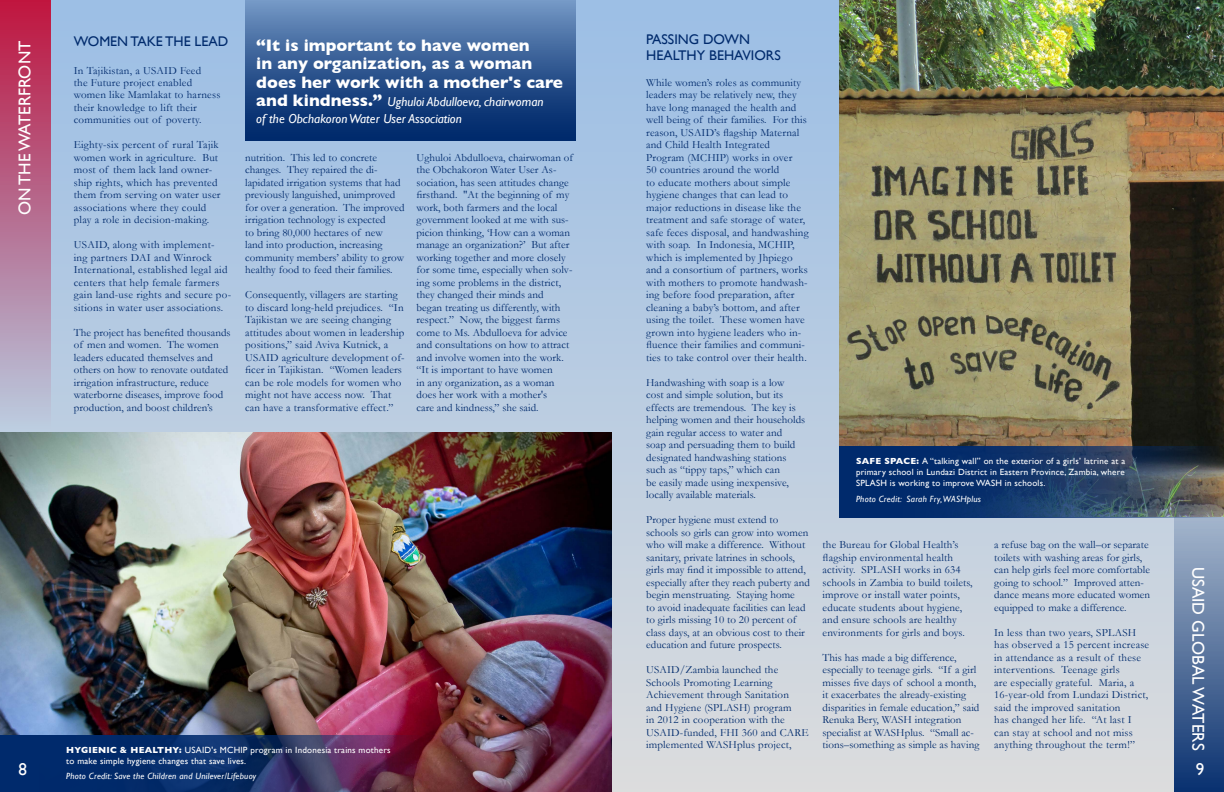
<style>
.page{position:relative;width:1224px;height:792px;background:#fff}
.page>*{position:absolute;margin:0;border:0;box-sizing:border-box;transform-origin:0 0}
.t1{font:17.1px "Gill Sans";color:#fff}
.t2{font:700 17px/18.5px "Gill Sans";color:#fff}
.t3{font:14px/16px "Gill Sans";color:#002a6c}
.t4{font:italic 13px/17px "Gill Sans";color:#fff}
.t5{font:11px/12.5px "Garamond";letter-spacing:.005em;color:#002a6c}
.t6{font:11px/12.5px "Garamond";letter-spacing:.025em;color:#002a6c}
.t7{font:9px/11px "Gill Sans";letter-spacing:.025em;color:#fff}
.t8{font:italic 9px "Gill Sans";letter-spacing:.025em;color:#fff}
.s1{font-weight:700;font-style:normal;font-size:17px}
.s2{font-weight:700}
</style>
<div class="page">
<div style="left:0;top:0;width:1224px;height:792px;background:linear-gradient(to bottom,#9abee5,#dbdcdd)"></div>
<img style="left:0;top:432px;width:612px;height:360px">
<svg style="left:0;top:736px;width:423px;height:56px;background:#212d63"></svg>
<svg style="left:0;top:0;width:51px;height:535px;background:#a66d88"></svg>
<img style="left:840px;top:0;width:384px;height:446px">
<svg style="left:1174px;top:378px;width:50px;height:414px;background:#4b6181"></svg>
<svg style="left:839px;top:446px;width:385px;height:72px;background:#1f3c66"></svg>
<div style="left:245px;top:0;width:331px;height:141px;background:linear-gradient(to bottom,#6f94c1,#001f63)"></div>
<h1 class="t1" style="left:15px;top:215px;width:176px;rotate:-90deg">ON THE WATERFRONT</h1>
<p class="t3" style="left:74px;top:33px;width:156px">WOMEN TAKE THE LEAD</p>
<p class="t5" style="left:74px;top:64px;width:148px">In Tajikistan, a USAID Feed<br>the Future project enabled women like Mamlakat to harness their knowledge to lift their communities out of poverty.</p>
<p class="t5" style="left:74px;top:139px;width:148px">Eighty-six percent of rural Tajik women work in agriculture. But most of them lack land owner&shy;ship rights, which has prevented them from serving on water user associations where they could play a role in decision-making.</p>
<p class="t6" style="left:74px;top:239px;width:159px">USAID, along with implement-<br>ing partners DAI and Winrock International, established legal aid centers that help female farmers gain land-use rights and secure po&shy;sitions in water user associations.</p>
<p class="t5" style="left:74px;top:326px;width:158px">The project has benefited thousands of men and women. The women leaders educated themselves and others on how to renovate outdated irrigation infrastructure, reduce waterborne diseases, improve food production, and boost children’s</p>
<p class="t2" style="left:256px;top:35px;width:308px">“It is important to have women<br>in any organization, as a woman does her work with a mother's care</p>
<p class="t4" style="left:256px;top:93px;width:289px"><span class="s1">and kindness.”</span> Ughuloi Abdulloeva, chairwoman of the Obchakoron Water User Association</p>
<p class="t5" style="left:245px;top:151px;width:133px">nutrition. This led to concrete</p>
<p class="t5" style="left:417px;top:151px;width:158px">Ughuloi Abdulloeva, chairwoman of</p>
<p class="t5" style="left:245px;top:164px;width:134px">changes. They repaired the di-</p>
<p class="t5" style="left:417px;top:164px;width:141px">the Obchakoron Water User As-</p>
<p class="t5" style="left:245px;top:176px;width:157px">lapidated irrigation systems that had</p>
<p class="t5" style="left:417px;top:176px;width:154px">sociation, has seen attitudes change</p>
<p class="t5" style="left:245px;top:189px;width:152px">previously languished, unimproved</p>
<p class="t5" style="left:245px;top:189px;width:326px;text-indent:171px">firsthand. "At the beginning of my for over a generation. The improved work, both farmers and the local irrigation technology is expected</p>
<p class="t5" style="left:417px;top:214px;width:154px">government looked at me with sus-</p>
<p class="t5" style="left:245px;top:226px;width:139px">to bring 80,000 hectares of new</p>
<p class="t5" style="left:417px;top:226px;width:155px">picion thinking, ‘How can a woman</p>
<p class="t5" style="left:245px;top:239px;width:139px">land into production, increasing</p>
<p class="t5" style="left:245px;top:239px;width:326px;text-indent:171px">manage an organization?’ But after community members’ ability to grow working together and more closely healthy food to feed their families.</p>
<p class="t5" style="left:417px;top:264px;width:158px">for some time, especially when solv&shy;ing some problems in the district,</p>
<p class="t5" style="left:245px;top:288px;width:317px;text-indent:171px">they changed their minds and<br>to discard long-held prejudices. “In began treating us differently, with<br>Tajikistan we are seeing changing</p>
<p class="t5" style="left:245px;top:289px;width:154px">Consequently, villagers are starting</p>
<p class="t5" style="left:245px;top:313px;width:324px;text-indent:171px">respect.” Now, the biggest farms attitudes about women in leadership come to Ms. Abdulloeva for advice positions,” said Aviva Kutnick, a</p>
<p class="t5" style="left:245px;top:338px;width:326px;text-indent:171px">and consultations on how to attract<br>USAID agriculture development of- and involve women into the work. ficer in Tajikistan. “Women leaders</p>
<p class="t5" style="left:417px;top:363px;width:138px">“It is important to have women</p>
<p class="t5" style="left:245px;top:376px;width:158px">can be role models for women who</p>
<p class="t5" style="left:417px;top:376px;width:139px">in any organization, as a woman</p>
<p class="t5" style="left:245px;top:389px;width:148px">might not have access now. That</p>
<p class="t5" style="left:417px;top:388px;width:132px">does her work with a mother's</p>
<p class="t5" style="left:245px;top:401px;width:150px">can have a transformative effect.”</p>
<p class="t5" style="left:417px;top:401px;width:124px">care and kindness,” she said.</p>
<h1 class="t1" style="left:19px;top:759px;width:10px">8</h1>
<p class="t7" style="left:66px;top:744px;width:326px"><span class="s2">HYGIENIC &amp; HEALTHY:</span> USAID's MCHIP program in Indonesia trains mothers to make simple hygiene changes that save lives.</p>
<p class="t8" style="left:66px;top:771px;width:191px">Photo Credit: Save the Children and Unilever/Lifebuoy</p>
<p class="t3" style="left:646px;top:31px;width:136px">PASSING DOWN<br>HEALTHY BEHAVIORS</p>
<p class="t5" style="left:646px;top:76px;width:164px">While women’s roles as community leaders may be relatively new, they have long managed the health and well being of their families. For this reason, USAID’s flagship Maternal and Child Health Integrated Program (MCHIP) works in over<br>50 countries around the world<br>to educate mothers about simple hygiene changes that can lead to major reductions in disease like the treatment and safe storage of water, safe feces disposal, and handwashing with soap. In Indonesia, MCHIP, which is implemented by Jhpiego and a consortium of partners, works with mothers to promote handwash&shy;ing before food preparation, after cleaning a baby’s bottom, and after using the toilet. These women have grown into hygiene leaders who in&shy;fluence their families and communi&shy;ties to take control over their health.</p>
<p class="t5" style="left:646px;top:376px;width:161px">Handwashing with soap is a low<br>cost and simple solution, but its effects are tremendous. The key is helping women and their households gain regular access to water and<br>soap and persuading them to build designated handwashing stations such as “tippy taps,” which can<br>be easily made using inexpensive, locally available materials.</p>
<p class="t5" style="left:646px;top:514px;width:165px">Proper hygiene must extend to schools so girls can grow into women who will make a difference. Without sanitary, private latrines in schools, girls may find it impossible to attend, especially after they reach puberty and begin menstruating. Staying home<br>to avoid inadequate facilities can lead to girls missing 10 to 20 percent of class days, at an obvious cost to their education and future prospects.</p>
<p class="t5" style="left:646px;top:664px;width:164px">USAID/Zambia launched the<br>Schools Promoting Learning<br>Achievement through Sanitation<br>and Hygiene (SPLASH) program<br>in 2012 in cooperation with the<br>USAID-funded, FHI 360 and CARE implemented WASHplus project,</p>
<p class="t7" style="left:856px;top:456px;width:271px;text-align:justify"><span class="s2">SAFE SPACE:</span> A “talking wall” on the exterior of a girls’ latrine at a primary school in Lundazi District in Eastern Province, Zambia, where SPLASH is working to improve WASH in schools.</p>
<p class="t8" style="left:856px;top:493px;width:127px">Photo Credit: Sarah Fry, WASHplus</p>
<p class="t5" style="left:823px;top:538px;width:137px">the Bureau for Global Health’s</p>
<p class="t5" style="left:994px;top:538px;width:156px">a refuse bag on the wall–or separate</p>
<p class="t5" style="left:823px;top:551px;width:132px">flagship environmental health</p>
<p class="t5" style="left:994px;top:551px;width:150px">toilets with washing areas for girls,</p>
<p class="t5" style="left:823px;top:563px;width:140px">activity. SPLASH works in 634</p>
<p class="t5" style="left:994px;top:563px;width:157px">can help girls feel more comfortable</p>
<p class="t5" style="left:823px;top:576px;width:152px">schools in Zambia to build toilets,</p>
<p class="t5" style="left:994px;top:576px;width:151px">going to school.” Improved atten-</p>
<p class="t5" style="left:823px;top:588px;width:139px">improve or install water points,</p>
<p class="t5" style="left:994px;top:588px;width:157px">dance means more educated women</p>
<p class="t5" style="left:823px;top:601px;width:141px">educate students about hygiene,</p>
<p class="t5" style="left:994px;top:601px;width:134px">equipped to make a difference.</p>
<p class="t5" style="left:823px;top:613px;width:144px">and ensure schools are healthy environments for girls and boys.</p>
<p class="t5" style="left:994px;top:626px;width:157px">In less than two years, SPLASH has observed a 15 percent increase</p>
<p class="t5" style="left:823px;top:651px;width:136px">This has made a big difference,</p>
<p class="t5" style="left:994px;top:651px;width:148px">in attendance as a result of these</p>
<p class="t5" style="left:823px;top:663px;width:155px">especially to teenage girls. “If a girl</p>
<p class="t5" style="left:994px;top:663px;width:127px">interventions. Teenage girls</p>
<p class="t5" style="left:823px;top:676px;width:155px">misses five days of school a month,</p>
<p class="t5" style="left:994px;top:676px;width:142px">are especially grateful. Maria, a</p>
<p class="t5" style="left:823px;top:688px;width:145px">it exacerbates the already-existing</p>
<p class="t5" style="left:994px;top:688px;width:156px">16-year-old from Lundazi District,</p>
<p class="t5" style="left:823px;top:701px;width:158px">disparities in female education,” said</p>
<p class="t5" style="left:994px;top:701px;width:128px">said the improved sanitation</p>
<p class="t5" style="left:823px;top:713px;width:140px">Renuka Bery, WASH integration</p>
<p class="t5" style="left:994px;top:713px;width:139px">has changed her life. “At last I</p>
<p class="t5" style="left:823px;top:726px;width:153px">specialist at WASHplus. “Small ac-</p>
<p class="t5" style="left:994px;top:726px;width:140px">can stay at school and not miss</p>
<p class="t5" style="left:823px;top:738px;width:158px">tions–something as simple as having</p>
<p class="t5" style="left:994px;top:738px;width:142px">anything throughout the term!”</p>
<h1 class="t1" style="left:1208px;top:567px;width:185px;rotate:90deg">USAID GLOBAL WATERS</h1>
<h1 class="t1" style="left:1196px;top:759px;width:10px">9</h1>
</div>
